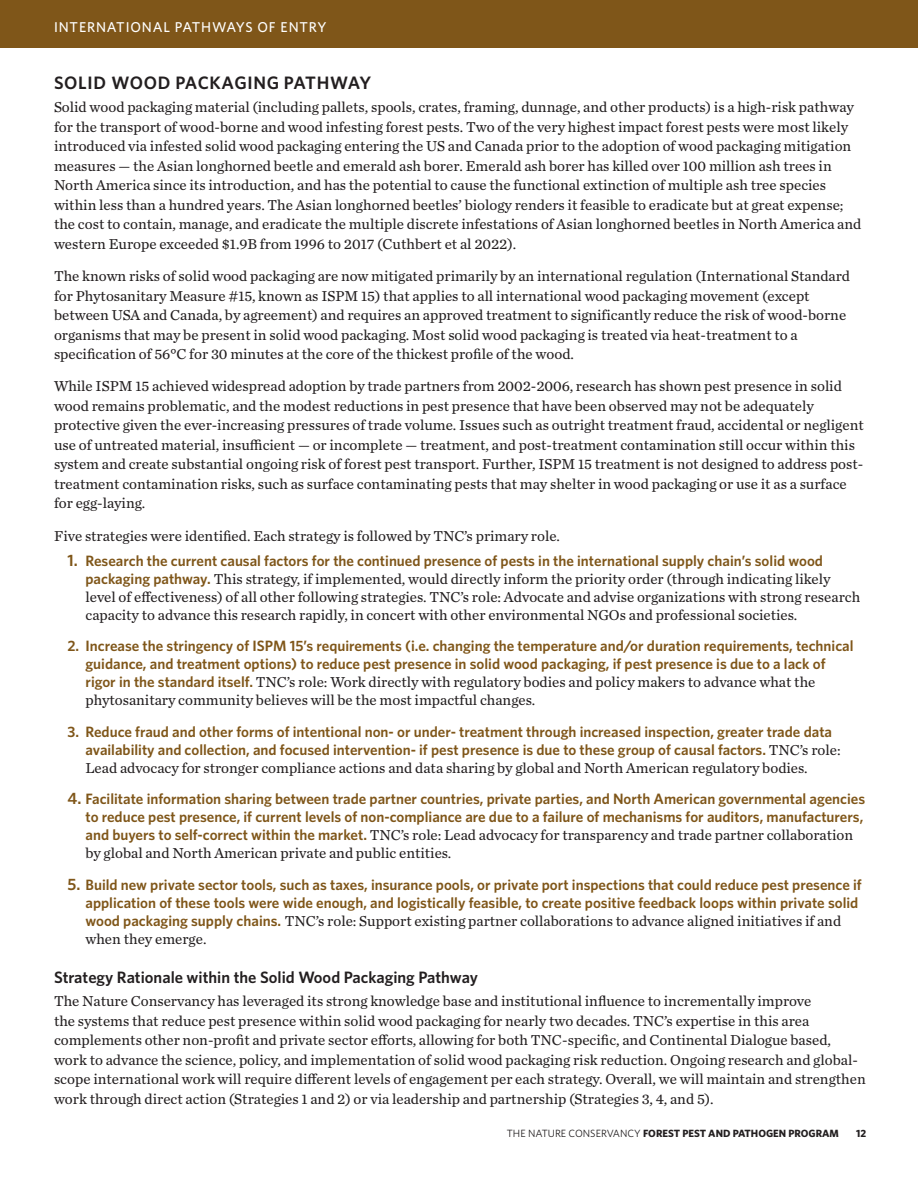
<style>
.page{position:relative;width:918px;height:1188px;background:#fff}
.page>*{position:absolute;margin:0;border:0;box-sizing:border-box;transform-origin:0 0}
.t1{font:600 18px "Whitney";letter-spacing:.04em;color:#231f20}
.t2{font:600 16.5px "Whitney";color:#231f20}
.t3{font:15px/19.5px "Chronicle Text G2";color:#231f20}
.t4{font:600 15px/18px "Whitney";color:#7f5619}
.t5{font:500 14.25px "Whitney";letter-spacing:.06em;color:#fff}
.t6{font:700 10.5px "Whitney";color:#231f20}
.s1{font-size:16.5px}
.s2{font-family:"Whitney";font-weight:600;color:#7f5619}
.s3{font-family:"Chronicle Text G2";font-weight:400;color:#231f20}
.s4{font-weight:400}
</style>
<div class="page">
<div style="left:0;top:0;width:918px;height:47px;background:#7f5619"></div>
<p class="t5" style="left:54px;top:17px;width:274px">INTERNATIONAL PATHWAYS OF ENTRY</p>
<p class="t1" style="left:54px;top:71px;width:319px">SOLID WOOD PACKAGING PATHWAY</p>
<p class="t3" style="left:54px;top:97px;width:809px">Solid wood packaging material (including pallets, spools, crates, framing, dunnage, and other products) is a high-risk pathway for the transport of wood-borne and wood infesting forest pests. Two of the very highest impact forest pests were most likely introduced via infested solid wood packaging entering the US and Canada prior to the adoption of wood packaging mitigation measures — the Asian longhorned beetle and emerald ash borer. Emerald ash borer has killed over 100 million ash trees in North America since its introduction, and has the potential to cause the functional extinction of multiple ash tree species within less than a hundred years. The Asian longhorned beetles’ biology renders it feasible to eradicate but at great expense; the cost to contain, manage, and eradicate the multiple discrete infestations of Asian longhorned beetles in North America and western Europe exceeded $1.9B from 1996 to 2017 (Cuthbert et al 2022).</p>
<p class="t3" style="left:54px;top:266px;width:798px">The known risks of solid wood packaging are now mitigated primarily by an international regulation (International Standard for Phytosanitary Measure #15, known as ISPM 15) that applies to all international wood packaging movement (except between USA and Canada, by agreement) and requires an approved treatment to significantly reduce the risk of wood-borne organisms that may be present in solid wood packaging. Most solid wood packaging is treated via heat-treatment to a specification of 56°C for 30 minutes at the core of the thickest profile of the wood.</p>
<p class="t3" style="left:54px;top:376px;width:811px">While ISPM 15 achieved widespread adoption by trade partners from 2002-2006, research has shown pest presence in solid wood remains problematic, and the modest reductions in pest presence that have been observed may not be adequately protective given the ever-increasing pressures of trade volume. Issues such as outright treatment fraud, accidental or negligent use of untreated material, insufficient — or incomplete — treatment, and post-treatment contamination still occur within this system and create substantial ongoing risk of forest pest transport. Further, ISPM 15 treatment is not designed to address post&shy;treatment contamination risks, such as surface contaminating pests that may shelter in wood packaging or use it as a surface for egg-laying.</p>
<p class="t3" style="left:54px;top:525px;width:508px">Five strategies were identified. Each strategy is followed by TNC’s primary role.</p>
<p class="t4" style="left:68px;top:551px;width:757px"><span class="s1">1.</span> Research the current causal factors for the continued presence of pests in the international supply chain’s solid wood</p>
<p class="t3" style="left:86px;top:569px;width:776px;line-height:18px"><span class="s2">packaging pathway.</span> This strategy, if implemented, would directly inform the priority order (through indicating likely level of effectiveness) of all other following strategies. TNC’s role: Advocate and advise organizations with strong research capacity to advance this research rapidly, in concert with other environmental NGOs and professional societies.</p>
<p class="t4" style="left:86px;top:636px;width:770px;text-indent:-18px">2. Increase the stringency of ISPM 15’s requirements (i.e. changing the temperature and/or duration requirements, technical guidance, and treatment options) to reduce pest presence in solid wood packaging, if pest presence is due to a lack of</p>
<p class="t3" style="left:86px;top:672px;width:731px;line-height:18px"><span class="s2">rigor in the standard itself.</span> TNC’s role: Work directly with regulatory bodies and policy makers to advance what the phytosanitary community believes will be the most impactful changes.</p>
<p class="t4" style="left:86px;top:722px;width:757px;text-indent:-18px">3. Reduce fraud and other forms of intentional non- or under- treatment through increased inspection, greater trade data availability and collection, and focused intervention- if pest presence is due to these group of causal factors. <span class="s3">TNC’s role:</span></p>
<p class="t3" style="left:86px;top:757px;width:724px">Lead advocacy for stronger compliance actions and data sharing by global and North American regulatory bodies.</p>
<p class="t4" style="left:68px;top:789px;width:799px;text-align:right"><span class="s1">4.</span> Facilitate information sharing between trade partner countries, private parties, and North American governmental agencies to reduce pest presence, if current levels of non-compliance are due to a failure of mechanisms for auditors, manufacturers,</p>
<p class="t3" style="left:86px;top:825px;width:769px;line-height:18px"><span class="s2">and buyers to self-correct within the market.</span> TNC’s role: Lead advocacy for transparency and trade partner collaboration by global and North American private and public entities.</p>
<p class="t4" style="left:68px;top:875px;width:796px;text-align:right"><span class="s1">5.</span> Build new private sector tools, such as taxes, insurance pools, or private port inspections that could reduce pest presence if application of these tools were wide enough, and logistically feasible, to create positive feedback loops within private solid</p>
<p class="t3" style="left:86px;top:911px;width:757px;line-height:18px"><span class="s2">wood packaging supply chains.</span> TNC’s role: Support existing partner collaborations to advance aligned initiatives if and when they emerge.</p>
<p class="t2" style="left:54px;top:967px;width:426px">Strategy Rationale within the Solid Wood Packaging Pathway</p>
<p class="t3" style="left:54px;top:991px;width:813px">The Nature Conservancy has leveraged its strong knowledge base and institutional influence to incrementally improve<br>the systems that reduce pest presence within solid wood packaging for nearly two decades. TNC’s expertise in this area complements other non-profit and private sector efforts, allowing for both TNC‑specific, and Continental Dialogue based, work to advance the science, policy, and implementation of solid wood packaging risk reduction. Ongoing research and global&shy;scope international work will require different levels of engagement per each strategy. Overall, we will maintain and strengthen work through direct action (Strategies 1 and 2) or via leadership and partnership (Strategies 3, 4, and 5).</p>
<p class="t6" style="left:507px;top:1126px;width:334px"><span class="s4">THE NATURE CONSERVANCY</span> FOREST PEST AND PATHOGEN PROGRAM</p>
<p class="t6" style="left:856px;top:1126px;width:12px">12</p>
</div>
